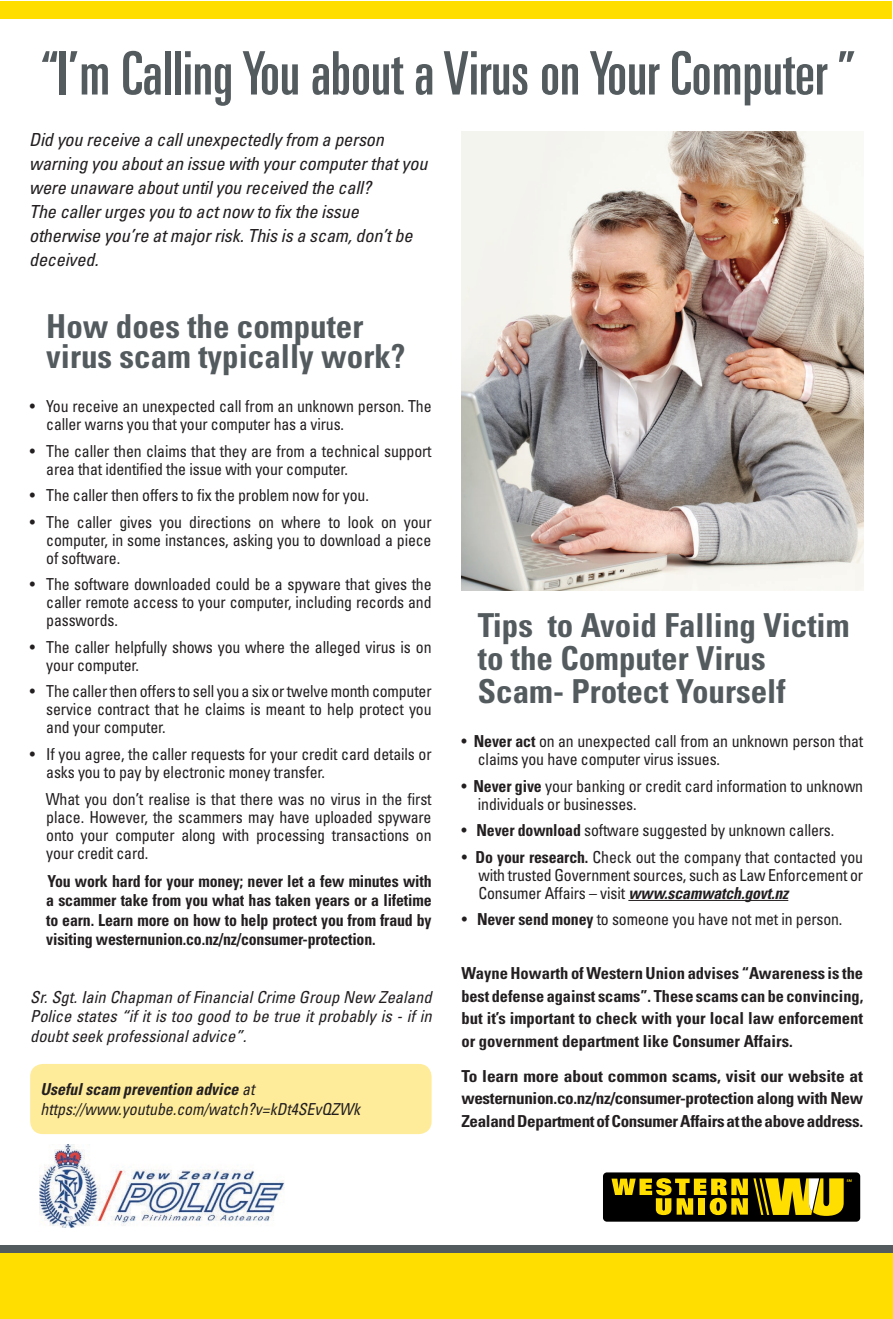
<style>
.page{position:relative;width:893px;height:1319px;background:#fff}
.page>*{position:absolute;margin:0;border:0;box-sizing:border-box;transform-origin:0 0}
.t1{font:ultra-condensed 60px "Univers LT Std";color:#545b5e}
.t2{font:700 condensed 33px/30px "Univers LT Std";color:#545b5e}
.t3{font:18px/24px "Univers LTCYR 57 Condensed Obl";letter-spacing:-.01em;color:#231f20}
.t4{font:condensed 16.5px/18px "Univers LT Std";letter-spacing:-.01em;color:#231f20;scale:.96 1}
.t5{font:700 condensed 16.5px/19.5px "Univers LT Std";letter-spacing:-.01em;color:#231f20;text-align:justify;scale:.96 1}
.t6{font:700 condensed 16.5px/22.5px "Univers LT Std";letter-spacing:-.01em;color:#231f20;text-align:justify}
.t7{font:700 condensed 16.5px/22.5px "Univers LT Std";letter-spacing:-.01em;color:#231f20;text-align:justify;scale:1.05 1}
.t8{font:italic condensed 16.5px/19.8px "Univers LT Std";color:#231f20;text-align:justify}
.t9{font:italic condensed 16.5px "Univers LT Std";color:#231f20;scale:.96 1}
.t10{font:italic 700 condensed 16.5px "Univers LT Std";color:#231f20;scale:.96 1}
.s1{font-weight:400}
.s2{font-weight:700}
.s3{font-weight:700;font-style:italic}
</style>
<div class="page">
<div style="left:1px;top:1px;width:891px;height:17px;background:#ffde00"></div>
<div style="left:603px;top:1172px;width:257px;height:49px;background:#000;border-radius:4px"></div>
<svg style="left:611px;top:1178px;width:241px;height:37px"></svg>
<hr style="left:628px;top:899px;width:160px;height:1px;background:#231f20">
<img style="left:40px;top:1144px;width:245px;height:83px">
<div style="left:30px;top:1063px;width:402px;height:70px;background:#ffec9a;border-radius:13px"></div>
<div style="left:0;top:1244px;width:893px;height:66px;background:#545b5e"></div>
<div style="left:0;top:1252px;width:893px;height:66px;background:#ffde00"></div>
<img style="left:461px;top:132px;width:402px;height:458px">
<p class="t1" style="left:41px;top:39px;width:815px">“I’m Calling You about a Virus on Your Computer ”</p>
<p class="t3" style="left:29px;top:127px;width:400px">Did you receive a call unexpectedly from a person warning you about an issue with your computer that you were unaware about until you received the call?</p>
<p class="t3" style="left:29px;top:199px;width:385px">The caller urges you to act now to fix the issue otherwise you’re at major risk. This is a scam, don’t be deceived.</p>
<p class="t2" style="left:46px;top:311px;width:361px">How does the computer virus scam typically work?</p>
<p class="t4" style="left:46px;top:397px;width:403px;text-indent:-16px">• You receive an unexpected call from an unknown person. The caller warns you that your computer has a virus.</p>
<p class="t4" style="left:46px;top:441px;width:403px;text-indent:-16px">• The caller then claims that they are from a technical support area that identified the issue with your computer.</p>
<p class="t4" style="left:30px;top:486px;width:355px">• The caller then offers to fix the problem now for you.</p>
<p class="t4" style="left:46px;top:512px;width:403px;text-align:justify;text-indent:-16px">• The caller gives you directions on where to look on your computer, in some instances, asking you to download a piece of software.</p>
<p class="t4" style="left:46px;top:575px;width:403px;text-align:justify;text-indent:-16px">• The software downloaded could be a spyware that gives the caller remote access to your computer, including records and passwords.</p>
<p class="t4" style="left:46px;top:637px;width:403px;text-indent:-16px">• The caller helpfully shows you where the alleged virus is on your computer.</p>
<p class="t4" style="left:46px;top:682px;width:403px;text-align:justify;text-indent:-16px">• The caller then offers to sell you a six or twelve month computer service contract that he claims is meant to help protect you and your computer.</p>
<p class="t4" style="left:46px;top:744px;width:403px;text-indent:-16px">• If you agree, the caller requests for your credit card details or asks you to pay by electronic money transfer.</p>
<p class="t4" style="left:46px;top:789px;width:403px;text-align:justify">What you don’t realise is that there was no virus in the first place. However, the scammers may have uploaded spyware onto your computer along with processing transactions on your credit card.</p>
<p class="t5" style="left:46px;top:870px;width:403px">You work hard for your money; never let a few minutes with a scammer take from you what has taken years or a lifetime to earn. Learn more on how to help protect you from fraud by visiting westernunion.co.nz/nz/consumer-protection.</p>
<p class="t8" style="left:30px;top:986px;width:403px">Sr. Sgt. Iain Chapman of Financial Crime Group New Zealand Police states “if it is too good to be true it probably is - if in doubt seek professional advice”.</p>
<p class="t10" style="left:41px;top:1078px;width:224px">Useful scam prevention advice <span class="s1">at</span></p>
<p class="t9" style="left:41px;top:1097px;width:335px">https://www.youtube.com/watch?v=kDt4SEvQZWk</p>
<p class="t2" style="left:478px;top:608px;width:373px;line-height:33px">Tips to Avoid Falling Victim to the Computer Virus</p>
<p class="t2" style="left:478px;top:675px;width:309px">Scam- Protect Yourself</p>
<p class="t4" style="left:478px;top:732px;width:403px;text-indent:-16px">• <span class="s2">Never act</span> on an unexpected call from an unknown person that claims you have computer virus issues.</p>
<p class="t4" style="left:478px;top:776px;width:403px;text-indent:-16px">• <span class="s2">Never give</span> your banking or credit card information to unknown individuals or businesses.</p>
<p class="t4" style="left:461px;top:821px;width:390px">• <span class="s2">Never download</span> software suggested by unknown callers.</p>
<p class="t4" style="left:478px;top:847px;width:402px;text-align:justify;text-indent:-16px">• <span class="s2">Do your research.</span> Check out the company that contacted you with trusted Government sources, such as Law Enforcement or Consumer Affairs – visit <span class="s3">www.scamwatch.govt.nz</span></p>
<p class="t4" style="left:462px;top:910px;width:398px">• <span class="s2">Never send money</span> to someone you have not met in person.</p>
<p class="t6" style="left:461px;top:961px;width:403px">Wayne Howarth of Western Union advises “Awareness is the best defense against scams”. These scams can be convincing, but it’s important to check with your local law enforcement or government department like Consumer Affairs.</p>
<p class="t7" style="left:461px;top:1064px;width:384px">To learn more about common scams, visit our website at westernunion.co.nz/nz/consumer-protection along with New Zealand Department of Consumer Affairs at the above address.</p>
</div>
